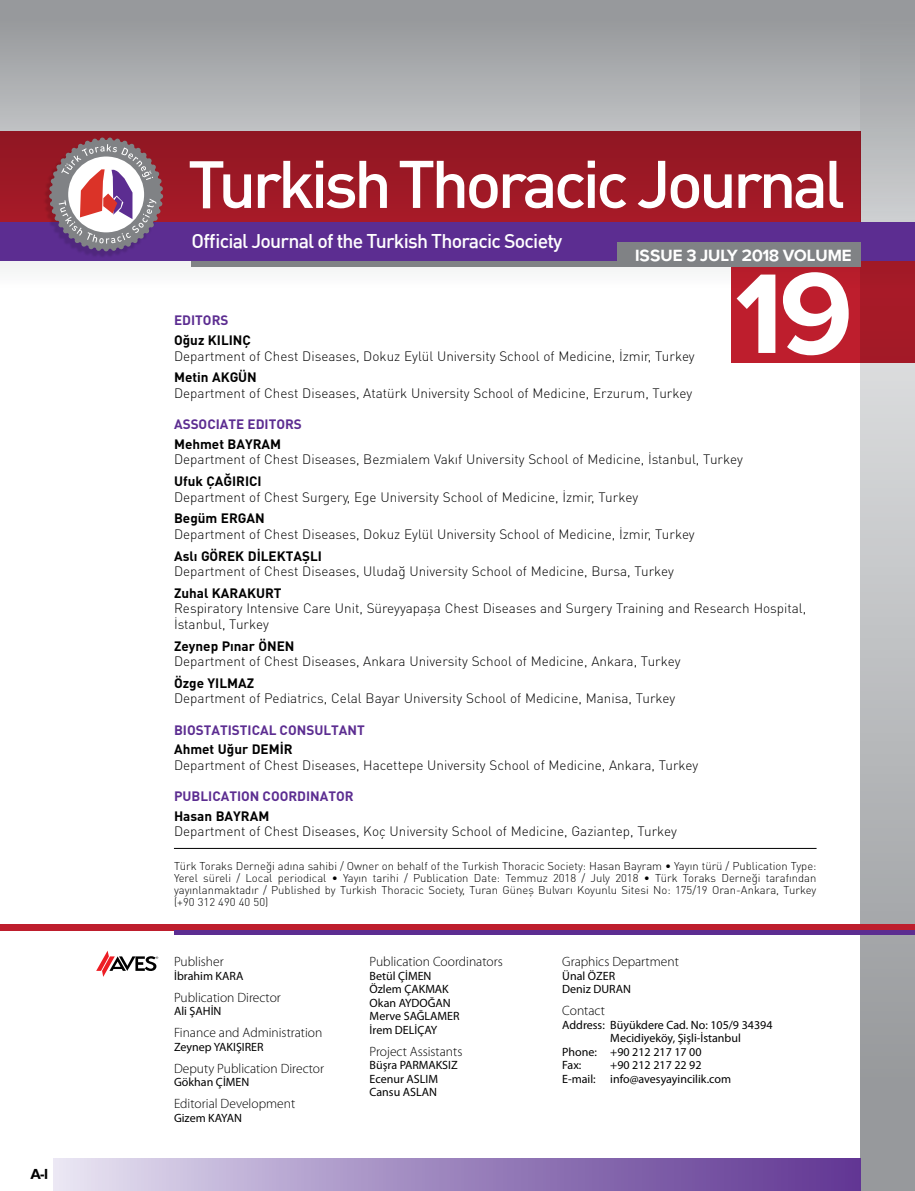
<style>
.page{position:relative;width:915px;height:1191px;background:#fff}
.page>*{position:absolute;margin:0;border:0;box-sizing:border-box;transform-origin:0 0}
.t1{font:500 117.45px "Proxima Sans";color:#fff}
.t2{font:500 19.5px "DIN";letter-spacing:-.04em;color:#fff}
.t3{font:500 16.8px "Proxima Sans";color:#fff}
.t4{font:500 15px "Proxima Sans";color:#000}
.t5{font:300 13.5px/15.5px "DIN Pro";color:#000}
.t6{font:300 13.5px "Myriad Pro";color:#000}
.t7{font:700 13.5px "DIN Pro";color:#000}
.t8{font:700 13.5px "DIN Pro";color:#5c2d91}
.t9{font:12px/13.5px "Myriad Pro";color:#000}
.t10{font:300 11.25px/12px "DIN Pro";color:#000;text-align:justify}
</style>
<div class="page">
<svg style="left:0;top:0;width:860px;height:363px"></svg>
<svg style="left:860px;top:0;width:54px;height:1191px;background:#b3b4b6"></svg>
<div style="left:53px;top:1158px;width:807px;height:33px;background:linear-gradient(to right,#e3dfef,#5b308f)"></div>
<hr style="left:174px;top:848px;width:642px;height:1px;background:#000">
<div style="left:0;top:924px;width:914px;height:6px;background:#be1e2d"></div>
<hr style="left:174px;top:930px;width:740px;height:4px;background:#5c2d91">
<svg style="left:96px;top:951px;width:62px;height:26px"></svg>
<div style="left:0;top:131px;width:860px;height:91px;background:linear-gradient(to bottom,#8e1622,#a91e2b)"></div>
<div style="left:731px;top:261px;width:183px;height:101px;background:linear-gradient(to right,#c51f2e,#a71a28)"></div>
<div style="left:0;top:222px;width:914px;height:39px;background:#5c2d91"></div>
<div style="left:617px;top:242px;width:243px;height:24px;background:#808285"></div>
<div style="left:191px;top:261px;width:431px;height:5px;background:#808285"></div>
<svg style="left:399px;top:161px;width:227px;height:47px"></svg>
<svg style="left:637px;top:161px;width:94px;height:47px"></svg>
<svg style="left:738px;top:174px;width:84px;height:34px"></svg>
<svg style="left:829px;top:161px;width:13px;height:47px"></svg>
<svg style="left:258px;top:161px;width:129px;height:47px"></svg>
<svg style="left:190px;top:161px;width:61px;height:47px"></svg>
<div style="left:43px;top:140px;width:118px;height:118px;background:#000;opacity:.13"></div>
<svg style="left:48px;top:137px;width:116px;height:115px"></svg>
<p class="t4" style="left:30px;top:1165px;width:19px">A-I</p>
<h2 class="t2" style="left:191px;top:228px;width:372px">Official Journal of the Turkish Thoracic Society</h2>
<p class="t3" style="left:635px;top:246px;width:218px">ISSUE 3 JULY 2018 VOLUME</p>
<h1 class="t1" style="left:722px;top:246px;width:132px">19</h1>
<p class="t8" style="left:174px;top:311px;width:56px">EDITORS</p>
<p class="t7" style="left:174px;top:331px;width:78px">Oğuz KILINÇ</p>
<p class="t5" style="left:174px;top:347px;width:522px">Department of Chest Diseases, Dokuz Eylül University School of Medicine, İzmir, Turkey</p>
<p class="t7" style="left:174px;top:368px;width:84px">Metin AKGÜN</p>
<p class="t5" style="left:174px;top:385px;width:519px">Department of Chest Diseases, Atatürk University School of Medicine, Erzurum, Turkey</p>
<p class="t8" style="left:174px;top:415px;width:129px">ASSOCIATE EDITORS</p>
<p class="t7" style="left:174px;top:435px;width:109px">Mehmet BAYRAM</p>
<p class="t5" style="left:174px;top:451px;width:570px">Department of Chest Diseases, Bezmialem Vakıf University School of Medicine, İstanbul, Turkey</p>
<p class="t7" style="left:174px;top:472px;width:89px">Ufuk ÇAĞIRICI</p>
<p class="t5" style="left:174px;top:488px;width:465px">Department of Chest Surgery, Ege University School of Medicine, İzmir, Turkey</p>
<p class="t7" style="left:174px;top:509px;width:92px">Begüm ERGAN</p>
<p class="t5" style="left:174px;top:525px;width:522px">Department of Chest Diseases, Dokuz Eylül University School of Medicine, İzmir, Turkey</p>
<p class="t7" style="left:174px;top:546px;width:149px">Aslı GÖREK DİLEKTAŞLI</p>
<p class="t5" style="left:174px;top:563px;width:501px">Department of Chest Diseases, Uludağ University School of Medicine, Bursa, Turkey</p>
<p class="t7" style="left:174px;top:584px;width:109px">Zuhal KARAKURT</p>
<p class="t5" style="left:174px;top:600px;width:633px">Respiratory Intensive Care Unit, Süreyyapaşa Chest Diseases and Surgery Training and Research Hospital,<br>İstanbul, Turkey</p>
<p class="t7" style="left:174px;top:636px;width:122px">Zeynep Pınar ÖNEN</p>
<p class="t5" style="left:174px;top:653px;width:508px">Department of Chest Diseases, Ankara University School of Medicine, Ankara, Turkey</p>
<p class="t7" style="left:174px;top:674px;width:82px">Özge YILMAZ</p>
<p class="t5" style="left:174px;top:690px;width:502px">Department of Pediatrics, Celal Bayar University School of Medicine, Manisa, Turkey</p>
<p class="t8" style="left:174px;top:720px;width:192px">BIOSTATISTICAL CONSULTANT</p>
<p class="t7" style="left:174px;top:740px;width:120px">Ahmet Uğur DEMİR</p>
<p class="t5" style="left:174px;top:756px;width:525px">Department of Chest Diseases, Hacettepe University School of Medicine, Ankara, Turkey</p>
<p class="t8" style="left:174px;top:787px;width:181px">PUBLICATION COORDINATOR</p>
<p class="t7" style="left:174px;top:807px;width:97px">Hasan BAYRAM</p>
<p class="t5" style="left:174px;top:823px;width:504px">Department of Chest Diseases, Koç University School of Medicine, Gaziantep, Turkey</p>
<p class="t10" style="left:174px;top:859px;width:643px">Türk Toraks Derneği adına sahibi / Owner on behalf of the Turkish Thoracic Society: Hasan Bayram • Yayın türü / Publication Type:<br>Yerel süreli / Local periodical • Yayın tarihi / Publication Date: Temmuz 2018 / July 2018 • Türk Toraks Derneği tarafından yayınlanmaktadır / Published by Turkish Thoracic Society, Turan Güneş Bulvarı Koyunlu Sitesi No: 175/19 Oran-Ankara, Turkey (+90 312 490 40 50)</p>
<p class="t6" style="left:174px;top:953px;width:51px">Publisher</p>
<p class="t9" style="left:174px;top:969px;width:71px">İbrahim KARA</p>
<p class="t6" style="left:174px;top:989px;width:108px">Publication Director</p>
<p class="t9" style="left:174px;top:1004px;width:49px">Ali ŞAHİN</p>
<p class="t6" style="left:174px;top:1024px;width:150px">Finance and Administration</p>
<p class="t9" style="left:174px;top:1040px;width:91px">Zeynep YAKIŞIRER</p>
<p class="t6" style="left:174px;top:1060px;width:151px">Deputy Publication Director</p>
<p class="t9" style="left:174px;top:1075px;width:77px">Gökhan ÇİMEN</p>
<p class="t6" style="left:174px;top:1095px;width:122px">Editorial Development</p>
<p class="t9" style="left:174px;top:1111px;width:69px">Gizem KAYAN</p>
<p class="t6" style="left:369px;top:953px;width:134px">Publication Coordinators</p>
<p class="t9" style="left:369px;top:969px;width:91px">Betül ÇİMEN<br>Özlem ÇAKMAK<br>Okan AYDOĞAN<br>Merve SAĞLAMER<br>İrem DELİÇAY</p>
<p class="t6" style="left:369px;top:1043px;width:94px">Project Assistants</p>
<p class="t9" style="left:369px;top:1058px;width:90px">Büşra PARMAKSIZ<br>Ecenur ASLIM<br>Cansu ASLAN</p>
<p class="t6" style="left:562px;top:953px;width:118px">Graphics Department</p>
<p class="t9" style="left:562px;top:969px;width:70px">Ünal ÖZER<br>Deniz DURAN</p>
<p class="t6" style="left:562px;top:1002px;width:44px">Contact</p>
<p class="t9" style="left:562px;top:1018px;width:212px">Address: Büyükdere Cad. No: 105/9 34394</p>
<p class="t9" style="left:610px;top:1031px;width:132px">Mecidiyeköy, Şişli-İstanbul</p>
<p class="t9" style="left:562px;top:1045px;width:141px">Phone: +90 212 217 17 00</p>
<p class="t9" style="left:562px;top:1058px;width:21px">Fax:</p>
<p class="t9" style="left:562px;top:1058px;width:170px;text-indent:48px">+90 212 217 22 92<br>E-mail: info@avesyayincilik.com</p>
</div>
